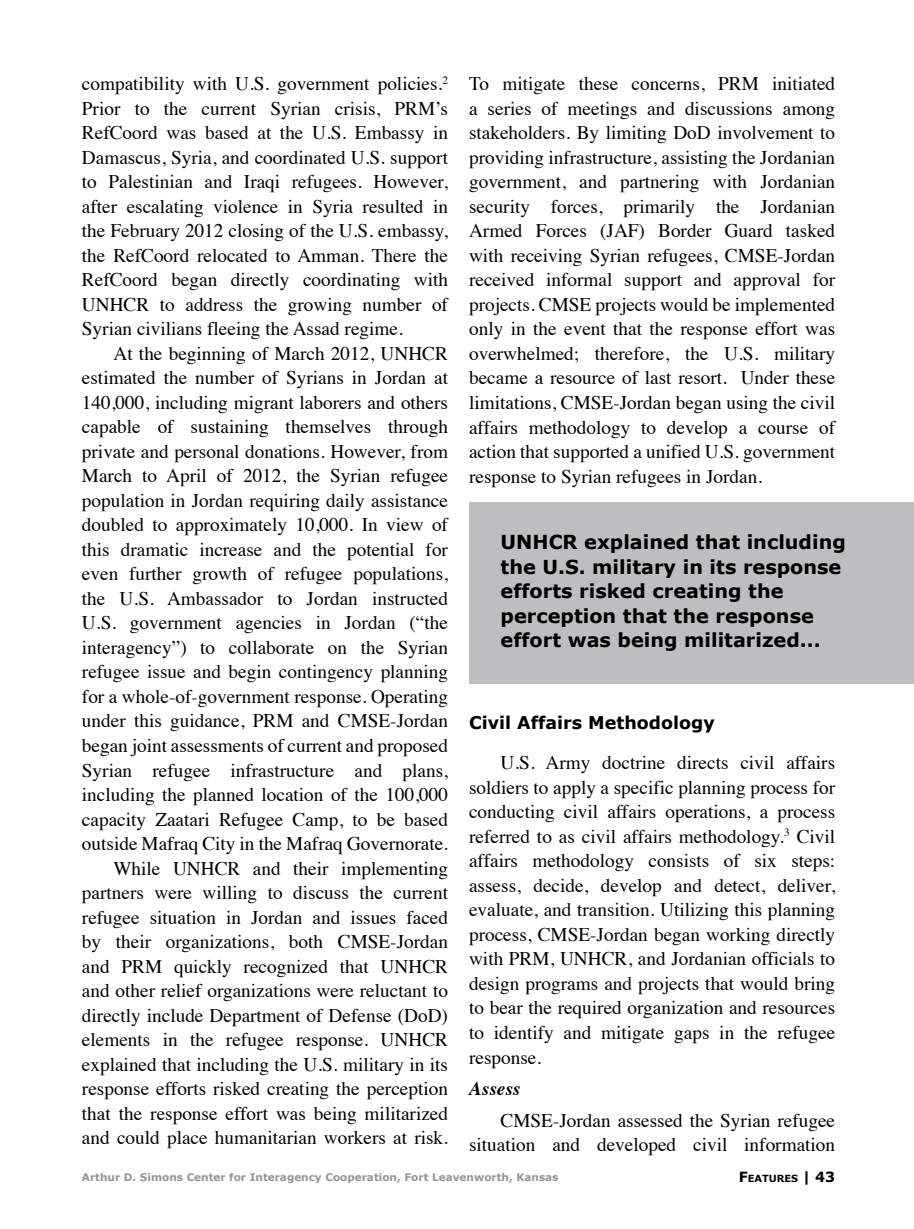
<style>
.page{position:relative;width:914px;height:1229px;background:#fff}
.page>*{position:absolute;margin:0;border:0;box-sizing:border-box;transform-origin:0 0}
.t1{font:19.25px/24.5px "Times";color:#000;text-align:justify}
.t2{font:700 19.25px/24.5px "Verdana";color:#000}
.t3{font:italic 700 19.25px "Times";color:#000}
.t4{font:700 17.5px "Verdana";color:#000}
.t5{font:700 10.5px "Verdana";color:#939598}
.t6{font:700 9.8px "Verdana";color:#000}
.s1{font-size:14px}
</style>
<div class="page">
<div style="left:469px;top:502px;width:445px;height:182px;background:#bcbec0"></div>
<p class="t1" style="left:82px;top:70px;width:367px">compatibility with U.S. government policies.<sup>2<br></sup>Prior to the current Syrian crisis, PRM’s RefCoord was based at the U.S. Embassy in Damascus, Syria, and coordinated U.S. support to Palestinian and Iraqi refugees. However, after escalating violence in Syria resulted in the February 2012 closing of the U.S. embassy, the RefCoord relocated to Amman. There the RefCoord began directly coordinating with UNHCR to address the growing number of Syrian civilians fleeing the Assad regime.</p>
<p class="t1" style="left:82px;top:339px;width:367px;text-align:right">At the beginning of March 2012, UNHCR estimated the number of Syrians in Jordan at 140,000, including migrant laborers and others capable of sustaining themselves through private and personal donations. However, from March to April of 2012, the Syrian refugee population in Jordan requiring daily assistance doubled to approximately 10,000. In view of this dramatic increase and the potential for even further growth of refugee populations, the U.S. Ambassador to Jordan instructed U.S. government agencies in Jordan (“the interagency”) to collaborate on the Syrian refugee issue and begin contingency planning for a whole-of-government response. Operating under this guidance, PRM and CMSE-Jordan began joint assessments of current and proposed Syrian refugee infrastructure and plans, including the planned location of the 100,000 capacity Zaatari Refugee Camp, to be based outside Mafraq City in the Mafraq Governorate.<br>While UNHCR and their implementing partners were willing to discuss the current refugee situation in Jordan and issues faced by their organizations, both CMSE-Jordan and PRM quickly recognized that UNHCR and other relief organizations were reluctant to directly include Department of Defense (DoD) elements in the refugee response. UNHCR explained that including the U.S. military in its response efforts risked creating the perception that the response effort was being militarized and could place humanitarian workers at risk.</p>
<p class="t1" style="left:469px;top:70px;width:367px">To mitigate these concerns, PRM initiated a series of meetings and discussions among stakeholders. By limiting DoD involvement to providing infrastructure, assisting the Jordanian government, and partnering with Jordanian security forces, primarily the Jordanian Armed Forces (JAF) Border Guard tasked with receiving Syrian refugees, CMSE-Jordan received informal support and approval for projects. CMSE projects would be implemented only in the event that the response effort was overwhelmed; therefore, the U.S. military became a resource of last resort. Under these limitations, CMSE-Jordan began using the civil affairs methodology to develop a course of action that supported a unified U.S. government response to Syrian refugees in Jordan.</p>
<p class="t2" style="left:500px;top:529px;width:347px">UNHCR explained that including the U.S. military in its response efforts risked creating the perception that the response effort was being militarized...</p>
<p class="t4" style="left:469px;top:711px;width:247px">Civil Affairs Methodology</p>
<p class="t1" style="left:469px;top:749px;width:367px;text-indent:31px">U.S. Army doctrine directs civil affairs soldiers to apply a specific planning process for conducting civil affairs operations, a process referred to as civil affairs methodology.<sup>3</sup> Civil affairs methodology consists of six steps: assess, decide, develop and detect, deliver, evaluate, and transition. Utilizing this planning process, CMSE-Jordan began working directly with PRM, UNHCR, and Jordanian officials to design programs and projects that would bring to bear the required organization and resources to identify and mitigate gaps in the refugee response.</p>
<p class="t3" style="left:469px;top:1070px;width:53px">Assess</p>
<p class="t1" style="left:469px;top:1106px;width:367px;text-align:right">CMSE-Jordan assessed the Syrian refugee situation and developed civil information</p>
<p class="t5" style="left:82px;top:1170px;width:478px">Arthur D. Simons Center for Interagency Cooperation, Fort Leavenworth, Kansas</p>
<p class="t6" style="left:738px;top:1171px;width:98px"><span class="s1">F</span>EATURES <span class="s1">|</span> <span class="s1">43</span></p>
</div>
